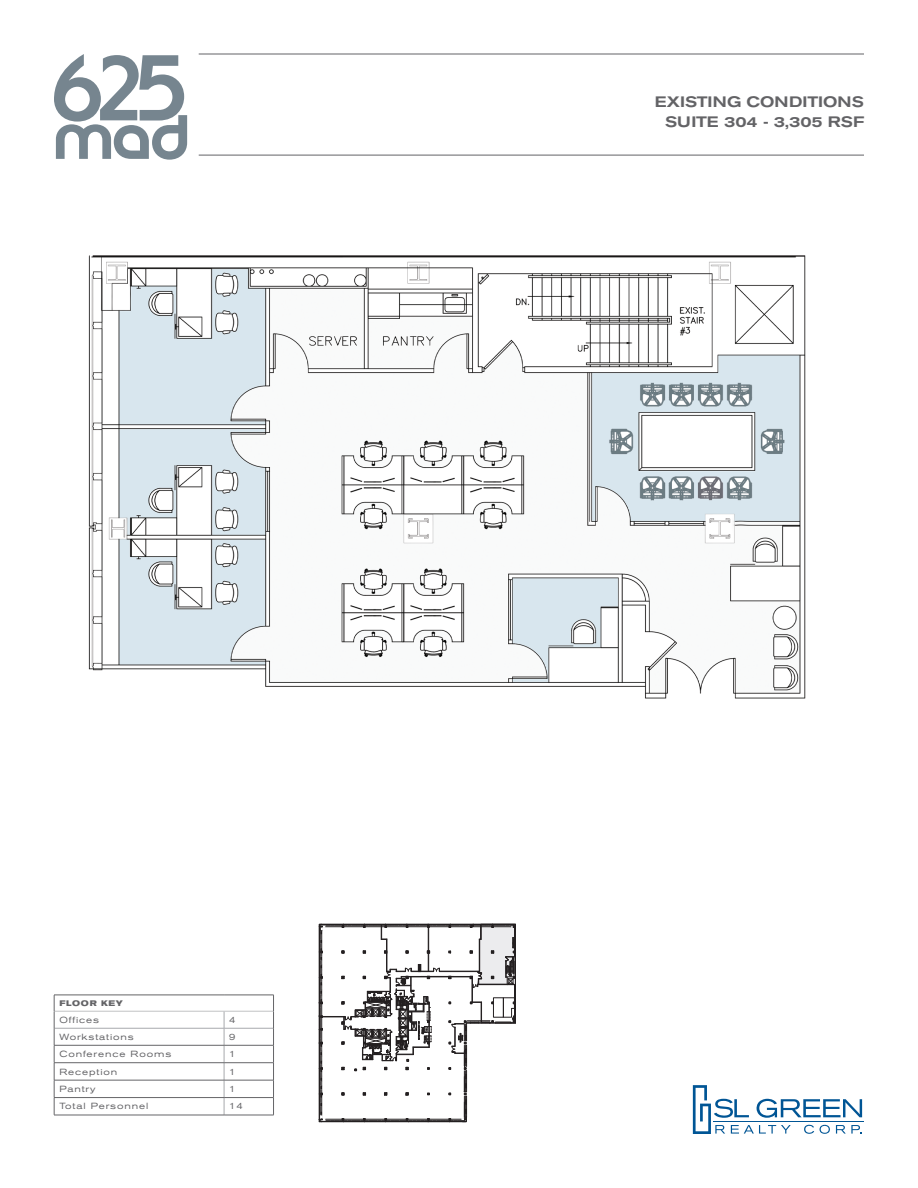
<style>
.page{position:relative;width:918px;height:1188px;background:#fff}
.page>*{position:absolute;margin:0;border:0;box-sizing:border-box;transform-origin:0 0}
.t1{font:500 expanded 15px/19.5px "Akzidenz Grotesk BE";letter-spacing:.005em;color:#636366;text-align:right}
.t2{font:expanded 8.85px "Akzidenz Grotesk BE";letter-spacing:.1em;color:#636366}
.t3{font:700 expanded 7.95px "Akzidenz Grotesk BE";letter-spacing:.1em;color:#636366}
</style>
<div class="page">
<svg style="left:693px;top:1085px;width:169px;height:49px"></svg>
<hr style="left:714px;top:1121px;width:150px;height:1px;background:#005595">
<svg style="left:54px;top:54px;width:133px;height:106px"></svg>
<hr style="left:199px;top:54px;width:665px;height:1px;background:#636366">
<hr style="left:199px;top:155px;width:665px;height:1px;background:#636366">
<svg style="left:54px;top:995px;width:220px;height:120px"></svg>
<hr style="left:54px;top:1115px;width:170px;height:1px;background:#656568">
<hr style="left:224px;top:1115px;width:50px;height:1px;background:#656568">
<img style="left:89px;top:256px;width:717px;height:443px">
<svg style="left:319px;top:924px;width:197px;height:199px"></svg>
<p class="t3" style="left:59px;top:999px;width:65px">FLOOR KEY</p>
<p class="t2" style="left:59px;top:1015px;width:41px">Offices</p>
<p class="t2" style="left:229px;top:1015px;width:8px">4</p>
<p class="t2" style="left:59px;top:1032px;width:76px">Workstations</p>
<p class="t2" style="left:229px;top:1032px;width:8px">9</p>
<p class="t2" style="left:59px;top:1049px;width:113px">Conference Rooms</p>
<p class="t2" style="left:229px;top:1049px;width:8px">1</p>
<p class="t2" style="left:59px;top:1066px;width:60px">Reception</p>
<p class="t2" style="left:229px;top:1066px;width:8px">1</p>
<p class="t2" style="left:59px;top:1084px;width:38px">Pantry</p>
<p class="t2" style="left:229px;top:1084px;width:8px">1</p>
<p class="t2" style="left:59px;top:1101px;width:91px">Total Personnel</p>
<p class="t2" style="left:229px;top:1101px;width:15px">14</p>
<p class="t1" style="left:655px;top:92px;width:211px">EXISTING CONDITIONS<br>SUITE 304 - 3,305 RSF</p>
</div>
